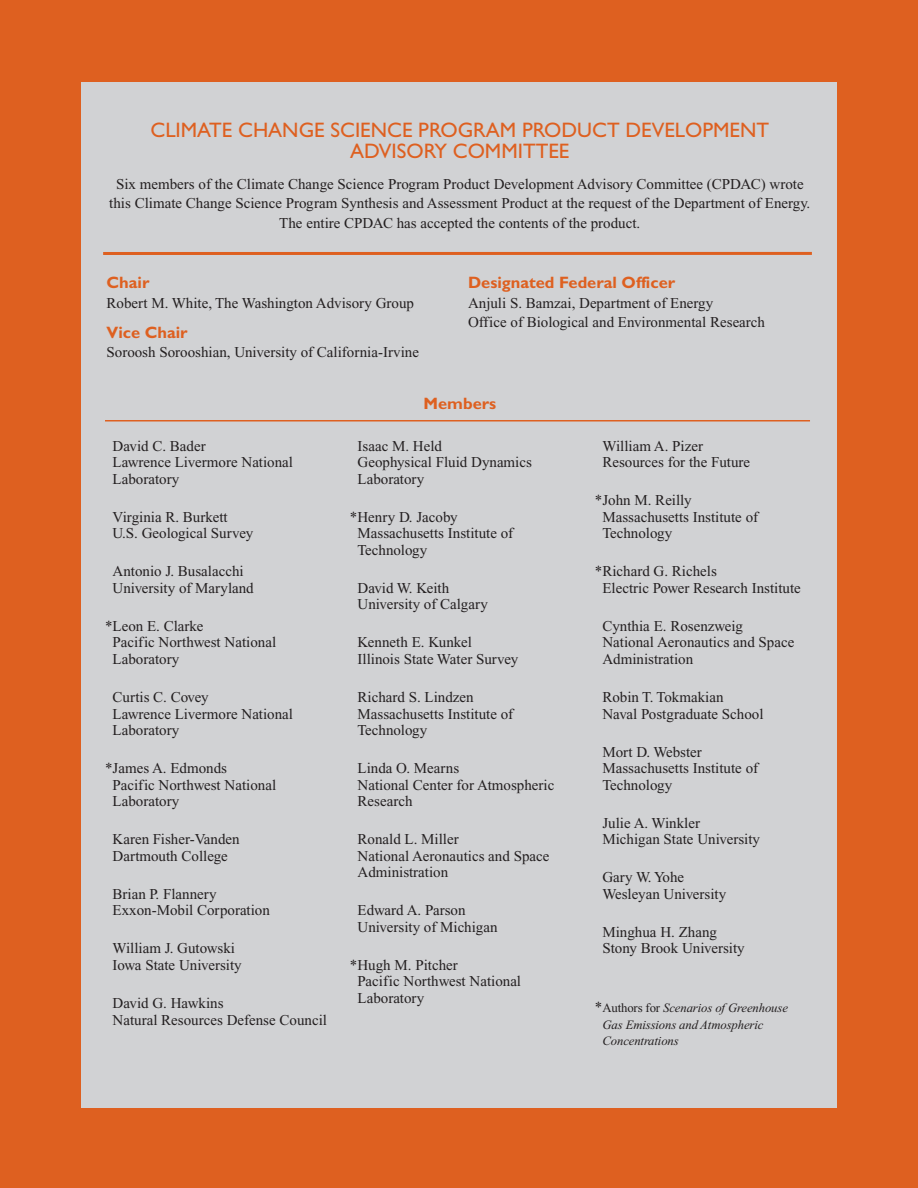
<style>
.page{position:relative;width:918px;height:1188px;background:#de6020}
.page>*{position:absolute;margin:0;border:0;box-sizing:border-box;transform-origin:0 0}
.t1{font:21px/21px "Gill Sans";color:#de6020;text-align:center}
.t2{font:700 16.5px "Gill Sans";color:#de6020}
.t3{font:15px/16.5px "Times New Roman";color:#231f20}
.t4{font:italic 12.75px/16.5px "Times New Roman";letter-spacing:-.01em;color:#231f20}
.s1{font-style:normal;font-size:15px}
.s2{font-style:normal}
</style>
<div class="page">
<div style="left:81px;top:82px;width:756px;height:1026px;background:#d1d2d4"></div>
<hr style="left:105px;top:420px;width:705px;height:2px;background:#de6020">
<hr style="left:103px;top:252px;width:709px;height:3px;background:#de6020">
<h1 class="t1" style="left:150px;top:122px;width:620px">CLIMATE CHANGE SCIENCE PROGRAM PRODUCT DEVELOPMENT<br>ADVISORY COMMITTEE</h1>
<p class="t3" style="left:109px;top:175px;width:703px;line-height:19.5px;text-align:center">Six members of the Climate Change Science Program Product Development Advisory Committee (CPDAC) wrote this Climate Change Science Program Synthesis and Assessment Product at the request of the Department of Energy.<br>The entire CPDAC has accepted the contents of the product.</p>
<p class="t2" style="left:107px;top:277px;width:44px">Chair</p>
<p class="t3" style="left:107px;top:296px;width:309px">Robert M. White, The Washington Advisory Group</p>
<p class="t2" style="left:107px;top:327px;width:83px">Vice Chair</p>
<p class="t3" style="left:107px;top:345px;width:314px">Soroosh Sorooshian, University of California-Irvine</p>
<p class="t2" style="left:468px;top:277px;width:209px">Designated Federal Officer</p>
<p class="t3" style="left:468px;top:294px;width:299px;line-height:19.5px">Anjuli S. Bamzai, Department of Energy<br>Office of Biological and Environmental Research</p>
<p class="t3" style="left:113px;top:439px;width:182px">David C. Bader<br>Lawrence Livermore National<br>Laboratory</p>
<p class="t3" style="left:113px;top:510px;width:142px">Virginia R. Burkett<br>U.S. Geological Survey</p>
<p class="t3" style="left:113px;top:565px;width:143px">Antonio J. Busalacchi<br>University of Maryland</p>
<p class="t3" style="left:113px;top:619px;width:165px;text-indent:-8px">*Leon E. Clarke<br>Pacific Northwest National<br>Laboratory</p>
<p class="t3" style="left:113px;top:690px;width:182px">Curtis C. Covey<br>Lawrence Livermore National<br>Laboratory</p>
<p class="t3" style="left:113px;top:761px;width:165px;text-indent:-8px">*James A. Edmonds<br>Pacific Northwest National<br>Laboratory</p>
<p class="t3" style="left:113px;top:832px;width:129px">Karen Fisher-Vanden<br>Dartmouth College</p>
<p class="t3" style="left:113px;top:887px;width:159px">Brian P. Flannery<br>Exxon-Mobil Corporation</p>
<p class="t3" style="left:113px;top:942px;width:131px">William J. Gutowski<br>Iowa State University</p>
<p class="t3" style="left:113px;top:996px;width:216px">David G. Hawkins<br>Natural Resources Defense Council</p>
<p class="t2" style="left:424px;top:398px;width:74px">Members</p>
<p class="t3" style="left:358px;top:439px;width:176px">Isaac M. Held<br>Geophysical Fluid Dynamics<br>Laboratory</p>
<p class="t3" style="left:358px;top:510px;width:157px;text-indent:-8px">*Henry D. Jacoby<br>Massachusetts Institute of<br>Technology</p>
<p class="t3" style="left:358px;top:581px;width:132px">David W. Keith<br>University of Calgary</p>
<p class="t3" style="left:358px;top:636px;width:162px">Kenneth E. Kunkel<br>Illinois State Water Survey</p>
<p class="t3" style="left:358px;top:690px;width:157px">Richard S. Lindzen<br>Massachusetts Institute of<br>Technology</p>
<p class="t3" style="left:358px;top:761px;width:198px">Linda O. Mearns<br>National Center for Atmospheric<br>Research</p>
<p class="t3" style="left:358px;top:832px;width:193px">Ronald L. Miller<br>National Aeronautics and Space<br>Administration</p>
<p class="t3" style="left:358px;top:904px;width:142px">Edward A. Parson<br>University of Michigan</p>
<p class="t3" style="left:358px;top:958px;width:165px;text-indent:-8px">*Hugh M. Pitcher<br>Pacific Northwest National<br>Laboratory</p>
<p class="t3" style="left:602px;top:439px;width:149px">William A. Pizer<br>Resources for the Future</p>
<p class="t3" style="left:602px;top:493px;width:157px;text-indent:-8px">*John M. Reilly<br>Massachusetts Institute of<br>Technology</p>
<p class="t3" style="left:602px;top:565px;width:200px;text-indent:-8px">*Richard G. Richels<br>Electric Power Research Institute</p>
<p class="t3" style="left:602px;top:619px;width:193px">Cynthia E. Rosenzweig<br>National Aeronautics and Space<br>Administration</p>
<p class="t3" style="left:602px;top:690px;width:163px">Robin T. Tokmakian<br>Naval Postgraduate School</p>
<p class="t3" style="left:602px;top:745px;width:157px">Mort D. Webster<br>Massachusetts Institute of<br>Technology</p>
<p class="t3" style="left:602px;top:816px;width:159px">Julie A. Winkler<br>Michigan State University</p>
<p class="t3" style="left:602px;top:871px;width:125px">Gary W. Yohe<br>Wesleyan University</p>
<p class="t3" style="left:602px;top:925px;width:144px">Minghua H. Zhang<br>Stony Brook University</p>
<p class="t4" style="left:602px;top:1001px;width:187px;text-indent:-8px"><span class="s1">*</span><span class="s2">Authors for</span> Scenarios of Greenhouse<br>Gas Emissions and Atmospheric<br>Concentrations</p>
</div>
